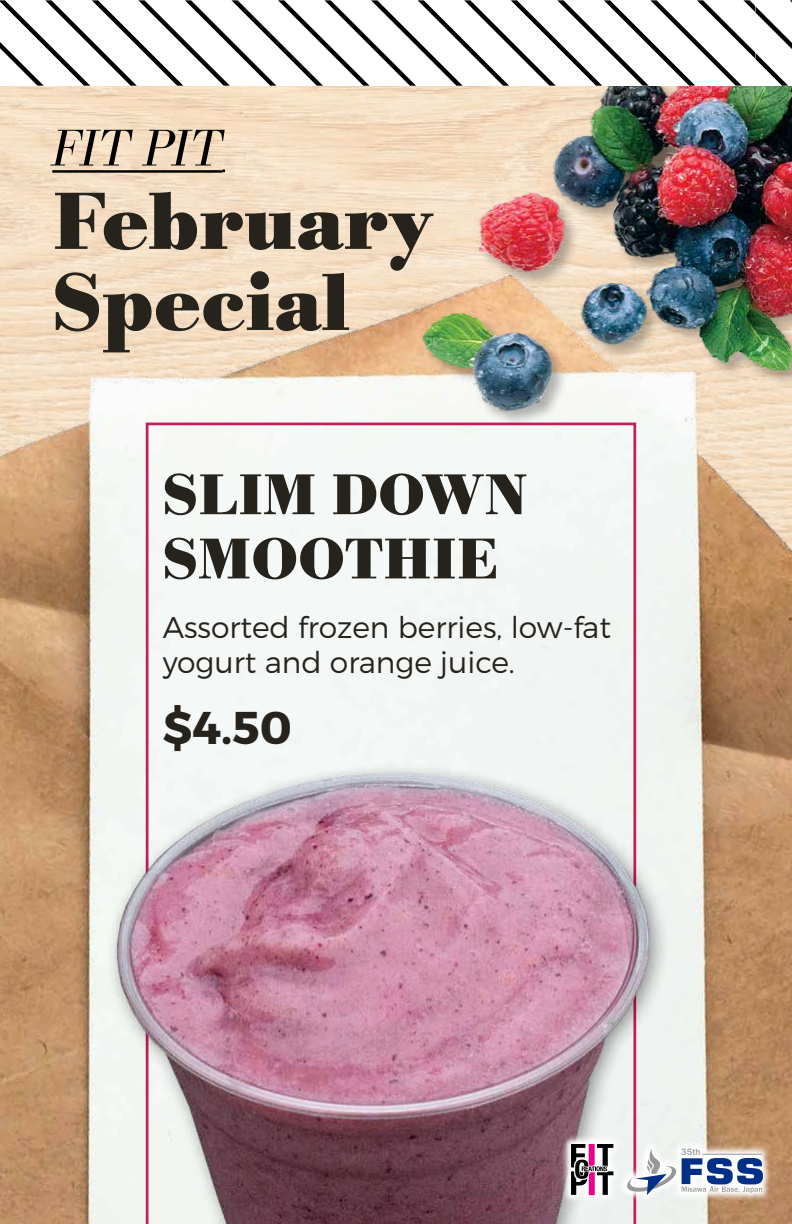
<style>
.page{position:relative;width:792px;height:1224px;background:#fff}
.page>*{position:absolute;margin:0;border:0;box-sizing:border-box;transform-origin:0 0}
.t1{font:700 84.1px/81.1px "Bodoni URW";color:#26231c}
.t2{font:700 59.6px/64.2px "Bodoni URW";color:#26231c}
.t3{font:italic 300 53.5px "Bodoni URW";letter-spacing:.005em;color:#000}
.t4{font:700 45.9px "Montserrat";color:#26231c}
.t5{font:300 29.8px/35.3px "Montserrat";color:#26231c}
.t6{font:500 9.3px "Franklin Gothic";color:#96989a}
.s1{color:#26241d}
</style>
<div class="page">
<img style="left:0;top:86px;width:792px;height:1138px">
<div style="left:146px;top:423px;width:490px;height:325px;background:#f4f8f7"></div>
<img style="left:109px;top:748px;width:576px;height:476px">
<hr style="left:52px;top:170px;width:170px;height:3px;background:#000">
<img style="left:276px;top:86px;width:516px;height:403px">
<svg style="left:0;top:0;width:755px;height:86px"></svg>
<svg style="left:755px;top:0;width:37px;height:86px"></svg>
<svg style="left:562px;top:1135px;width:61px;height:70px;fill:#eef1f0"></svg>
<svg style="left:571px;top:1144px;width:42px;height:51px"></svg>
<svg style="left:618px;top:1139px;width:154px;height:65px"></svg>
<svg style="left:626px;top:1149px;width:137px;height:46px"></svg>
<h3 class="t3" style="left:52px;top:117px;width:172px">FIT PIT</h3>
<h1 class="t1" style="left:52px;top:184px;width:382px">February<br>Sp<span class="s1">ecia</span>l</h1>
<h2 class="t2" style="left:163px;top:465px;width:366px">SLIM DOWN<br>SMOOTHIE</h2>
<p class="t5" style="left:163px;top:609px;width:450px">Assorted frozen berries, low-fat yogurt and orange juice.</p>
<h3 class="t4" style="left:163px;top:699px;width:131px">$4.50</h3>
<p class="t6" style="left:681px;top:1146px;width:21px">35th</p>
</div>
